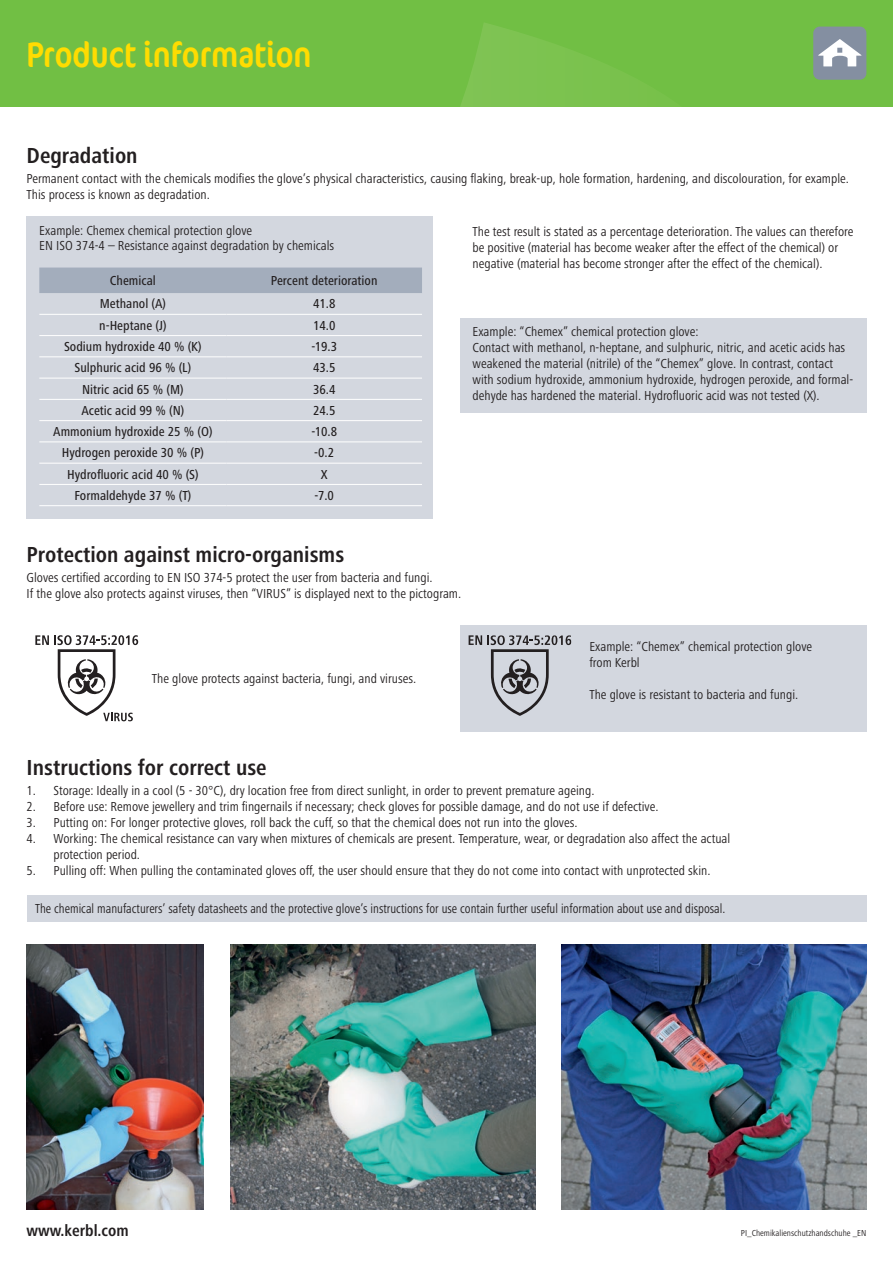
<style>
.page{position:relative;width:893px;height:1263px;background:#fff}
.page>*{position:absolute;margin:0;border:0;box-sizing:border-box;transform-origin:0 0}
.t1{font:condensed 36px "Cocon Offc Pro";color:#ffdc01}
.t2{font:700 condensed 22.5px "Frutiger Next LTW1 G";color:#231f20}
.t3{font:700 condensed 16.5px "Frutiger Next LTW1 G";color:#231f20}
.t4{font:condensed 13.5px/15.9px "Frutiger Next LTW1 G";color:#231f20}
.t5{font:500 condensed 13.5px "Frutiger Next LTW1 G";color:#231f20}
.t6{font:condensed 13.5px "Frutiger Next LTW1 G";color:#231f20;scale:.94 1}
.t7{font:condensed 9px "Frutiger Next LTW1 G";color:#231f20}
</style>
<div class="page">
<div style="left:0;top:0;width:893px;height:106px;background:#71bf44"></div>
<svg style="left:461px;top:23px;width:360px;height:83px"></svg>
<div style="left:813px;top:27px;width:53px;height:53px;background:#848fa1;border-radius:7px"></div>
<svg style="left:818px;top:39px;width:43px;height:27px"></svg>
<div style="left:27px;top:216px;width:406px;height:303px;background:#d3d7df"></div>
<div style="left:460px;top:318px;width:406px;height:94px;background:#d3d7df"></div>
<div style="left:27px;top:895px;width:839px;height:26px;background:#d3d7df"></div>
<div style="left:460px;top:625px;width:406px;height:106px;background:#d3d7df"></div>
<div style="left:39px;top:268px;width:383px;height:25px;background:#a3adbc"></div>
<hr style="left:39px;top:314px;width:187px;height:1px;background:#fff">
<hr style="left:226px;top:314px;width:196px;height:1px;background:#fff">
<hr style="left:39px;top:335px;width:187px;height:1px;background:#fff">
<hr style="left:226px;top:335px;width:196px;height:1px;background:#fff">
<hr style="left:39px;top:356px;width:187px;height:1px;background:#fff">
<hr style="left:226px;top:356px;width:196px;height:1px;background:#fff">
<hr style="left:39px;top:378px;width:187px;height:1px;background:#fff">
<hr style="left:226px;top:378px;width:196px;height:1px;background:#fff">
<hr style="left:39px;top:399px;width:187px;height:1px;background:#fff">
<hr style="left:226px;top:399px;width:196px;height:1px;background:#fff">
<hr style="left:39px;top:420px;width:187px;height:1px;background:#fff">
<hr style="left:226px;top:420px;width:196px;height:1px;background:#fff">
<hr style="left:39px;top:441px;width:187px;height:1px;background:#fff">
<hr style="left:226px;top:441px;width:196px;height:1px;background:#fff">
<hr style="left:39px;top:463px;width:187px;height:1px;background:#fff">
<hr style="left:226px;top:463px;width:196px;height:1px;background:#fff">
<hr style="left:39px;top:484px;width:187px;height:1px;background:#fff">
<hr style="left:226px;top:484px;width:196px;height:1px;background:#fff">
<hr style="left:39px;top:505px;width:187px;height:1px;background:#fff">
<hr style="left:226px;top:505px;width:196px;height:1px;background:#fff">
<svg style="left:35px;top:635px;width:103px;height:86px"></svg>
<svg style="left:469px;top:635px;width:102px;height:81px"></svg>
<img style="left:27px;top:944px;width:177px;height:266px">
<img style="left:230px;top:944px;width:305px;height:266px">
<img style="left:562px;top:944px;width:304px;height:266px">
<h1 class="t1" style="left:27px;top:30px;width:287px">Product information</h1>
<h2 class="t2" style="left:27px;top:143px;width:113px">Degradation</h2>
<p class="t4" style="left:27px;top:171px;width:824px">Permanent contact with the chemicals modifies the glove’s physical characteristics, causing flaking, break-up, hole formation, hardening, and discolouration, for example.<br>This process is known as degradation.</p>
<p class="t4" style="left:39px;top:222px;width:296px">Example: Chemex chemical protection glove<br>EN ISO 374-4 – Resistance against degradation by chemicals</p>
<p class="t4" style="left:473px;top:223px;width:382px">The test result is stated as a percentage deterioration. The values can therefore be positive (material has become weaker after the effect of the chemical) or negative (material has become stronger after the effect of the chemical).</p>
<p class="t5" style="left:110px;top:273px;width:47px">Chemical</p>
<p class="t5" style="left:271px;top:273px;width:108px">Percent deterioration</p>
<p class="t5" style="left:100px;top:296px;width:68px">Methanol (A)</p>
<p class="t5" style="left:313px;top:296px;width:24px">41.8</p>
<p class="t5" style="left:99px;top:318px;width:69px">n-Heptane (J)</p>
<p class="t5" style="left:313px;top:318px;width:24px">14.0</p>
<p class="t5" style="left:64px;top:339px;width:139px">Sodium hydroxide 40 % (K)</p>
<p class="t5" style="left:311px;top:339px;width:27px">-19.3</p>
<p class="t5" style="left:75px;top:360px;width:118px">Sulphuric acid 96 % (L)</p>
<p class="t5" style="left:313px;top:360px;width:24px">43.5</p>
<p class="t5" style="left:82px;top:381px;width:103px">Nitric acid 65 % (M)</p>
<p class="t5" style="left:313px;top:381px;width:24px">36.4</p>
<p class="t5" style="left:82px;top:403px;width:104px">Acetic acid 99 % (N)</p>
<p class="t5" style="left:313px;top:403px;width:24px">24.5</p>
<p class="t5" style="left:53px;top:424px;width:161px">Ammonium hydroxide 25 % (O)</p>
<p class="t5" style="left:311px;top:424px;width:27px">-10.8</p>
<p class="t5" style="left:62px;top:445px;width:144px">Hydrogen peroxide 30 % (P)</p>
<p class="t5" style="left:314px;top:445px;width:21px">-0.2</p>
<p class="t5" style="left:67px;top:466px;width:133px">Hydrofluoric acid 40 % (S)</p>
<p class="t5" style="left:321px;top:466px;width:8px">X</p>
<p class="t5" style="left:74px;top:488px;width:118px">Formaldehyde 37 % (T)</p>
<p class="t5" style="left:314px;top:488px;width:21px">-7.0</p>
<p class="t4" style="left:473px;top:323px;width:382px">Example: “Chemex” chemical protection glove:<br>Contact with methanol, n-heptane, and sulphuric, nitric, and acetic acids has weakened the material (nitrile) of the “Chemex” glove. In contrast, contact with sodium hydroxide, ammonium hydroxide, hydrogen peroxide, and formal&shy;dehyde has hardened the material. Hydrofluoric acid was not tested (X).</p>
<h2 class="t2" style="left:27px;top:541px;width:319px">Protection against micro-organisms</h2>
<p class="t4" style="left:27px;top:569px;width:436px">Gloves certified according to EN ISO 374-5 protect the user from bacteria and fungi.<br>If the glove also protects against viruses, then “VIRUS” is displayed next to the pictogram.</p>
<p class="t4" style="left:152px;top:671px;width:266px">The glove protects against bacteria, fungi, and viruses.</p>
<p class="t4" style="left:589px;top:639px;width:224px">Example: “Chemex” chemical protection glove from Kerbl</p>
<p class="t4" style="left:589px;top:687px;width:211px">The glove is resistant to bacteria and fungi.</p>
<h2 class="t2" style="left:27px;top:755px;width:242px">Instructions for correct use</h2>
<p class="t4" style="left:27px;top:783px;width:569px">1. Storage: Ideally in a cool (5 - 30°C), dry location free from direct sunlight, in order to prevent premature ageing.</p>
<p class="t4" style="left:27px;top:799px;width:633px">2. Before use: Remove jewellery and trim fingernails if necessary; check gloves for possible damage, and do not use if defective.</p>
<p class="t4" style="left:27px;top:815px;width:552px">3. Putting on: For longer protective gloves, roll back the cuff, so that the chemical does not run into the gloves.</p>
<p class="t4" style="left:54px;top:831px;width:678px;text-indent:-27px">4. Working: The chemical resistance can vary when mixtures of chemicals are present. Temperature, wear, or degradation also affect the actual protection period.</p>
<p class="t4" style="left:27px;top:862px;width:685px">5. Pulling off: When pulling the contaminated gloves off, the user should ensure that they do not come into contact with unprotected skin.</p>
<p class="t6" style="left:35px;top:901px;width:736px">The chemical manufacturers’ safety datasheets and the protective glove’s instructions for use contain further useful information about use and disposal.</p>
<p class="t3" style="left:27px;top:1221px;width:104px">www.kerbl.com</p>
<p class="t7" style="left:741px;top:1228px;width:127px">PI_Chemikalienschutzhandschuhe _EN</p>
</div>
